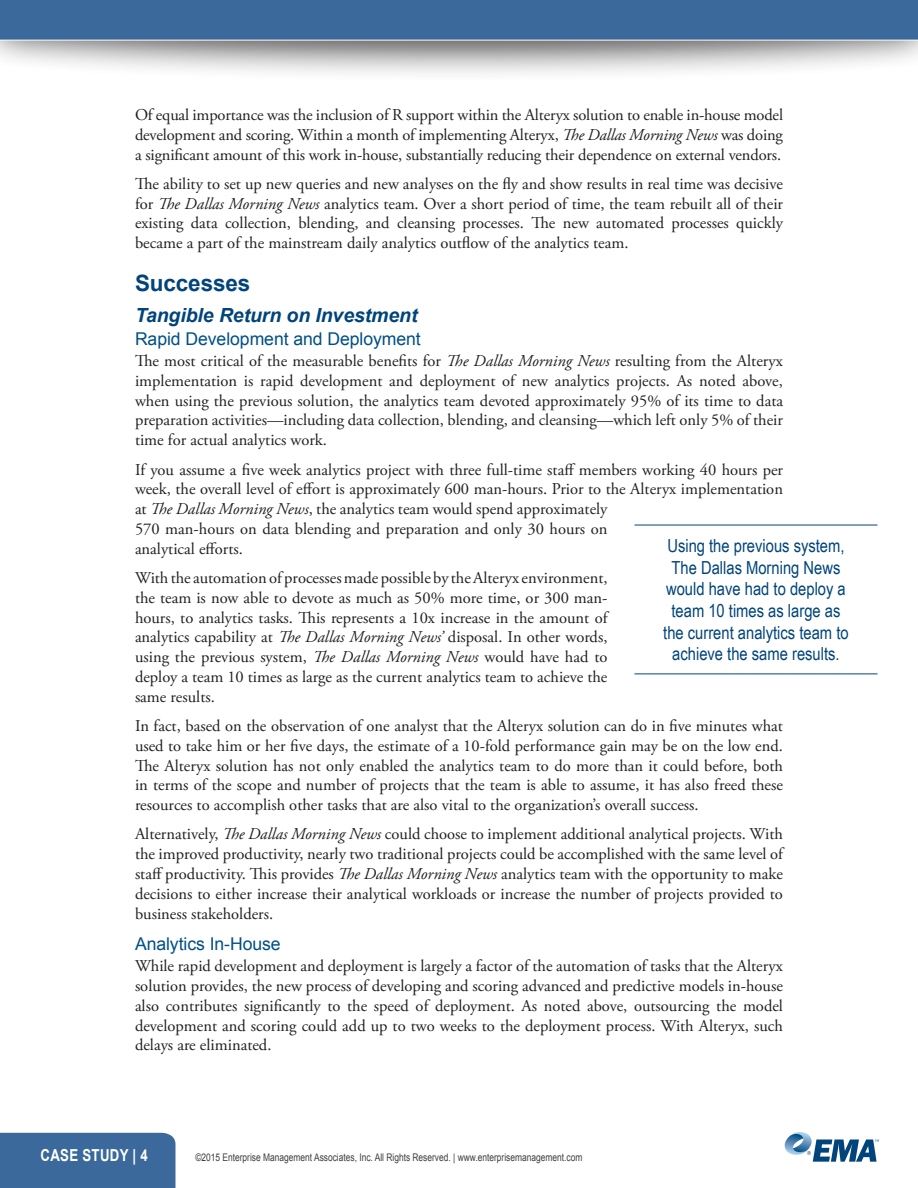
<style>
.page{position:relative;width:918px;height:1188px;background:#fff}
.page>*{position:absolute;margin:0;border:0;box-sizing:border-box;transform-origin:0 0}
.Heading_1{font:700 22.5px "Arial";letter-spacing:-.005em;color:#00447b}
.Heading_2{font:italic 700 19.5px "Arial";letter-spacing:-.005em;color:#00447b}
.SIDEBAR{font:18px/21.6px "Arial Narrow";color:#00447b;text-align:center}
.Heading_3{font:17.7px "Arial";letter-spacing:-.005em;color:#014f85}
.t1{font:16.5px/19.8px "Adobe Garamond Pro";color:#231f20;text-align:justify}
.t2{font:700 16.5px "Arial";letter-spacing:.025em;color:#fff;scale:.8 1}
.t3{font:10.5px "Arial";color:#3e3e3f;scale:.8 1}
.s1{font-style:italic}
</style>
<div class="page">
<div style="left:0;top:0;width:918px;height:83px;background:#231f20;opacity:.75"></div>
<div style="left:0;top:1133px;width:175px;height:55px;background:#3b699b"></div>
<svg style="left:785px;top:1132px;width:94px;height:30px"></svg>
<div style="left:0;top:0;width:918px;height:40px;background:#3b699b"></div>
<hr style="left:634px;top:525px;width:244px;height:1px;background:#00447b">
<hr style="left:634px;top:674px;width:244px;height:1px;background:#00447b">
<p class="t1" style="left:135px;top:105px;width:650px">Of equal importance was the inclusion of R support within the Alteryx solution to enable in-house model development and scoring. Within a month of implementing Alteryx, <span class="s1">The Dallas Morning News</span> was doing a significant amount of this work in-house, substantially reducing their dependence on external vendors.</p>
<p class="t1" style="left:135px;top:174px;width:650px">The ability to set up new queries and new analyses on the fly and show results in real time was decisive for <span class="s1">The Dallas Morning News</span> analytics team. Over a short period of time, the team rebuilt all of their existing data collection, blending, and cleansing processes. The new automated processes quickly became a part of the mainstream daily analytics outflow of the analytics team.</p>
<p class="Heading_1" style="left:135px;top:269px;width:117px">Successes</p>
<p class="Heading_2" style="left:135px;top:302px;width:284px">Tangible Return on Investment</p>
<p class="Heading_3" style="left:135px;top:327px;width:287px">Rapid Development and Deployment</p>
<p class="t1" style="left:135px;top:352px;width:650px">The most critical of the measurable benefits for <span class="s1">The Dallas Morning News</span> resulting from the Alteryx implementation is rapid development and deployment of new analytics projects. As noted above, when using the previous solution, the analytics team devoted approximately 95% of its time to data preparation activities—including data collection, blending, and cleansing—which left only 5% of their time for actual analytics work.</p>
<p class="t1" style="left:135px;top:460px;width:650px;text-align:left">If you assume a five week analytics project with three full-time staff members working 40 hours per week, the overall level of effort is approximately 600 man-hours. Prior to the Alteryx implementation at <span class="s1">The Dallas Morning News</span>, the analytics team would spend approximately<br>570 man-hours on data blending and preparation and only 30 hours on<br>analytical efforts.</p>
<p class="t1" style="left:135px;top:568px;width:474px">With the automation of processes made possible by the Alteryx environment, the team is now able to devote as much as 50% more time, or 300 man&shy;hours, to analytics tasks. This represents a 10x increase in the amount of analytics capability at <span class="s1">The Dallas Morning News’</span> disposal. In other words, using the previous system, <span class="s1">The Dallas Morning News</span> would have had to deploy a team 10 times as large as the current analytics team to achieve the same results.</p>
<p class="t1" style="left:135px;top:716px;width:650px">In fact, based on the observation of one analyst that the Alteryx solution can do in five minutes what used to take him or her five days, the estimate of a 10-fold performance gain may be on the low end.<br>The Alteryx solution has not only enabled the analytics team to do more than it could before, both in terms of the scope and number of projects that the team is able to assume, it has also freed these resources to accomplish other tasks that are also vital to the organization’s overall success.</p>
<p class="t1" style="left:135px;top:825px;width:650px">Alternatively, <span class="s1">The Dallas Morning News</span> could choose to implement additional analytical projects. With the improved productivity, nearly two traditional projects could be accomplished with the same level of staff productivity. This provides <span class="s1">The Dallas Morning News</span> analytics team with the opportunity to make decisions to either increase their analytical workloads or increase the number of projects provided to business stakeholders.</p>
<p class="Heading_3" style="left:135px;top:932px;width:147px">Analytics In-House</p>
<p class="t1" style="left:135px;top:957px;width:650px">While rapid development and deployment is largely a factor of the automation of tasks that the Alteryx solution provides, the new process of developing and scoring advanced and predictive models in-house also contributes significantly to the speed of deployment. As noted above, outsourcing the model development and scoring could add up to two weeks to the deployment process. With Alteryx, such delays are eliminated.</p>
<p class="SIDEBAR" style="left:663px;top:534px;width:187px">Using the previous system,<br>The Dallas Morning News would have had to deploy a team 10 times as large as the current analytics team to achieve the same results.</p>
<p class="t2" style="left:40px;top:1144px;width:136px">CASE STUDY | 4</p>
<p class="t3" style="left:195px;top:1150px;width:485px">©2015 Enterprise Management Associates, Inc. All Rights Reserved. | www.enterprisemanagement.com</p>
</div>
